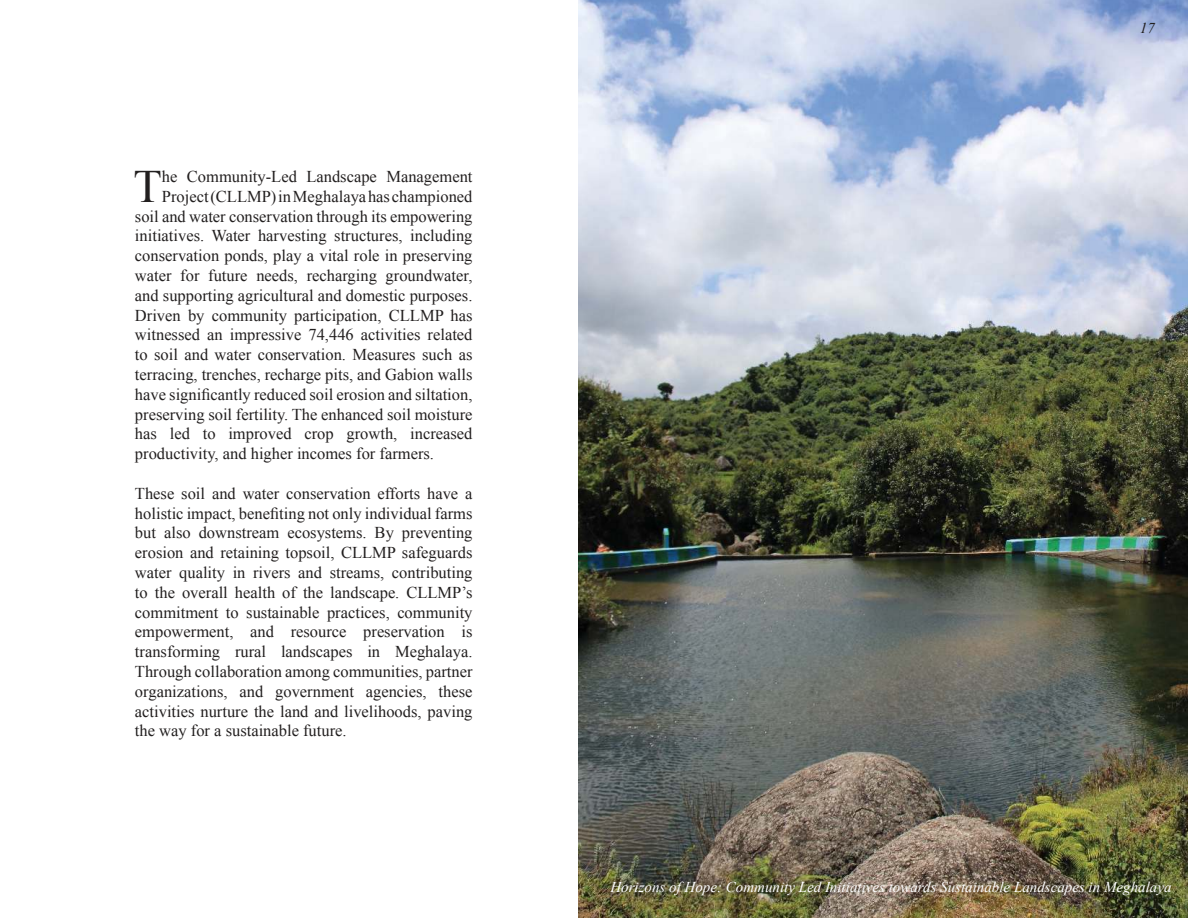
<style>
.page{position:relative;width:1188px;height:918px;background:#fff}
.page>*{position:absolute;margin:0;border:0;box-sizing:border-box;transform-origin:0 0}
.t1{font:46.35px "Times New Roman";color:#221f1f}
.t2{font:16.5px/19.8px "Times New Roman";color:#221f1f;text-align:justify}
.t3{font:italic 15px "Times New Roman";color:#fff}
.t4{font:italic 15px "Times New Roman";color:#221f1f}
</style>
<div class="page">
<img style="left:578px;top:0;width:610px;height:918px">
<h1 class="t1" style="left:134px;top:170px;width:30px">T</h1>
<p class="t2" style="left:162px;top:166px;width:312px">he Community-Led Landscape Management</p>
<p class="t2" style="left:162px;top:186px;width:312px">Project (CLLMP) in Meghalaya has championed</p>
<p class="t2" style="left:135px;top:206px;width:339px">soil and water conservation through its empowering</p>
<p class="t2" style="left:135px;top:226px;width:339px">initiatives. Water harvesting structures, including</p>
<p class="t2" style="left:135px;top:247px;width:339px">conservation ponds, play a vital role in preserving</p>
<p class="t2" style="left:135px;top:265px;width:339px">water for future needs, recharging groundwater,</p>
<p class="t2" style="left:135px;top:287px;width:339px">and supporting agricultural and domestic purposes.</p>
<p class="t2" style="left:135px;top:305px;width:339px">Driven by community participation, CLLMP has</p>
<p class="t2" style="left:135px;top:325px;width:339px">witnessed an impressive 74,446 activities related</p>
<p class="t2" style="left:135px;top:345px;width:339px">to soil and water conservation. Measures such as</p>
<p class="t2" style="left:135px;top:364px;width:339px">terracing, trenches, recharge pits, and Gabion walls</p>
<p class="t2" style="left:135px;top:384px;width:339px">have significantly reduced soil erosion and siltation,</p>
<p class="t2" style="left:135px;top:406px;width:339px">preserving soil fertility. The enhanced soil moisture</p>
<p class="t2" style="left:135px;top:424px;width:339px">has led to improved crop growth, increased</p>
<p class="t2" style="left:135px;top:445px;width:301px">productivity, and higher incomes for farmers.</p>
<p class="t2" style="left:135px;top:483px;width:339px">These soil and water conservation efforts have a holistic impact, benefiting not only individual farms but also downstream ecosystems. By preventing erosion and retaining topsoil, CLLMP safeguards water quality in rivers and streams, contributing to the overall health of the landscape. CLLMP’s commitment to sustainable practices, community empowerment, and resource preservation is transforming rural landscapes in Meghalaya.<br>Through collaboration among communities, partner organizations, and government agencies, these activities nurture the land and livelihoods, paving the way for a sustainable future.</p>
<p class="t4" style="left:1140px;top:23px;width:16px">17</p>
<p class="t3" style="left:610px;top:882px;width:563px">Horizons of Hope: Community Led Initiatives towards Sustainable Landscapes in Meghalaya</p>
</div>
